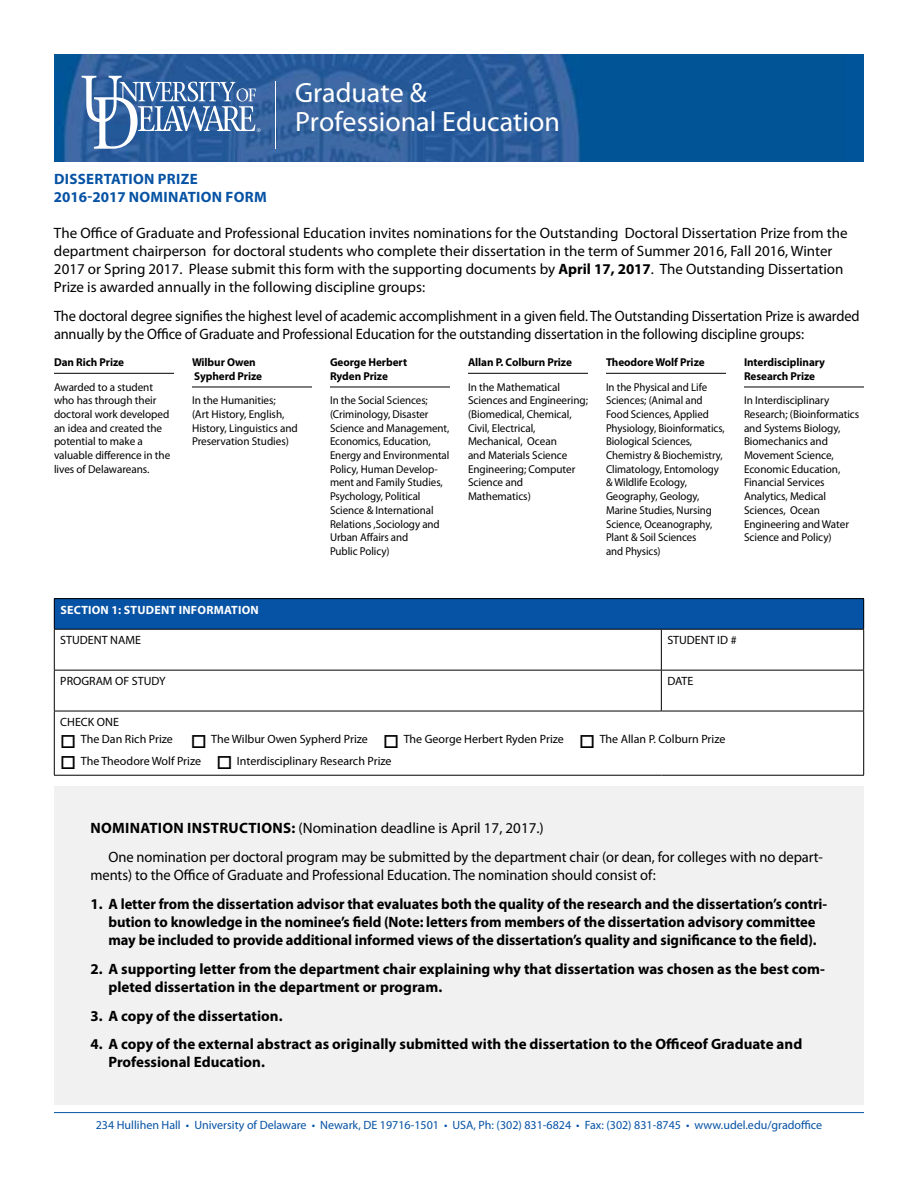
<style>
.page{position:relative;width:918px;height:1188px;background:#fff}
.page>*{position:absolute;margin:0;border:0;box-sizing:border-box;transform-origin:0 0}
.t1{font:27.9px/29.7px "Myriad Pro";color:#fff}
.t2{font:15px/18px "Myriad Pro";letter-spacing:-.005em;color:#000}
.t3{font:700 15px/18px "Myriad Pro";letter-spacing:-.005em;color:#000}
.t4{font:15px/18px "Myriad Pro";letter-spacing:-.005em;color:#000;scale:.96 1}
.t5{font:700 15px/18px "Myriad Pro";letter-spacing:.02em;color:#0652a4}
.t6{font:12px "Myriad Pro";color:#000}
.t7{font:12px "Myriad Pro";color:#0652a4}
.t8{font:700 12px "Myriad Pro";letter-spacing:.02em;color:#fff}
.t9{font:11.4px/13.6px "Myriad Pro";letter-spacing:-.005em;color:#000}
.t10{font:11.4px/13.6px "Myriad Pro";letter-spacing:-.005em;color:#000;scale:.95 1}
.t11{font:11.4px/13.6px "Myriad Pro";letter-spacing:-.005em;color:#000;scale:.96 1}
.t12{font:700 11.4px/13.6px "Myriad Pro";letter-spacing:-.005em;color:#000}
.s1{font-weight:700}
</style>
<div class="page">
<img style="left:54px;top:54px;width:810px;height:108px">
<svg style="left:82px;top:76px;width:179px;height:73px"></svg>
<hr style="left:276px;top:81px;width:1px;height:68px;background:#fff">
<hr style="left:54px;top:373px;width:120px;height:1px;background:#000">
<hr style="left:192px;top:387px;width:120px;height:1px;background:#000">
<hr style="left:330px;top:387px;width:120px;height:1px;background:#000">
<hr style="left:468px;top:373px;width:120px;height:1px;background:#000">
<hr style="left:606px;top:373px;width:120px;height:1px;background:#000">
<hr style="left:744px;top:387px;width:120px;height:1px;background:#000">
<hr style="left:54px;top:1112px;width:810px;height:1px;background:#0652a4">
<div style="left:54px;top:599px;width:810px;height:30px;background:#0652a4"></div>
<hr style="left:54px;top:598px;width:607px;height:1px;background:#000">
<hr style="left:54px;top:599px;width:1px;height:30px;background:#000">
<hr style="left:661px;top:598px;width:203px;height:1px;background:#000">
<hr style="left:863px;top:599px;width:1px;height:30px;background:#000">
<hr style="left:54px;top:629px;width:607px;height:1px;background:#000">
<hr style="left:54px;top:630px;width:1px;height:40px;background:#000">
<hr style="left:661px;top:629px;width:203px;height:1px;background:#000">
<hr style="left:661px;top:630px;width:1px;height:40px;background:#000">
<hr style="left:863px;top:630px;width:1px;height:40px;background:#000">
<hr style="left:54px;top:670px;width:607px;height:1px;background:#000">
<hr style="left:54px;top:670px;width:1px;height:41px;background:#000">
<hr style="left:661px;top:670px;width:203px;height:1px;background:#000">
<hr style="left:661px;top:670px;width:1px;height:41px;background:#000">
<hr style="left:863px;top:670px;width:1px;height:41px;background:#000">
<hr style="left:54px;top:711px;width:607px;height:1px;background:#000">
<hr style="left:54px;top:711px;width:1px;height:64px;background:#000">
<hr style="left:661px;top:711px;width:203px;height:1px;background:#000">
<hr style="left:863px;top:711px;width:1px;height:64px;background:#000">
<hr style="left:54px;top:775px;width:607px;height:1px;background:#000">
<hr style="left:661px;top:775px;width:203px;height:1px;background:#000">
<div style="left:54px;top:786px;width:810px;height:319px;background:#f1f1f2"></div>
<h1 class="t1" style="left:295px;top:78px;width:266px">Graduate &amp;<br>Professional Education</h1>
<p class="t5" style="left:54px;top:170px;width:214px">DISSERTATION PRIZE<br>2016-2017 NOMINATION FORM</p>
<p class="t2" style="left:54px;top:224px;width:795px">The Office of Graduate and Professional Education invites nominations for the Outstanding Doctoral Dissertation Prize from the department chairperson for doctoral students who complete their dissertation in the term of Summer 2016, Fall 2016, Winter 2017 or Spring 2017. Please submit this form with the supporting documents by <span class="s1">April 17, 2017</span>. The Outstanding Dissertation Prize is awarded annually in the following discipline groups:</p>
<p class="t4" style="left:54px;top:307px;width:841px">The doctoral degree signifies the highest level of academic accomplishment in a given field. The Outstanding Dissertation Prize is awarded annually by the Office of Graduate and Professional Education for the outstanding dissertation in the following discipline groups:</p>
<p class="t12" style="left:54px;top:356px;width:72px">Dan Rich Prize</p>
<p class="t9" style="left:54px;top:380px;width:118px">Awarded to a student who has through their doctoral work developed an idea and created the potential to make a valuable difference in the lives of Delawareans.</p>
<p class="t12" style="left:606px;top:356px;width:100px">Theodore Wolf Prize</p>
<p class="t10" style="left:606px;top:380px;width:127px">In the Physical and Life<br>Sciences; (Animal and<br>Food Sciences, Applied<br>Physiology, Bioinformatics,<br>Biological Sciences,<br>Chemistry &amp; Biochemistry,<br>Climatology, Entomology &amp; Wildlife Ecology,<br>Geography, Geology,<br>Marine Studies, Nursing<br>Science, Oceanography,<br>Plant &amp; Soil Sciences<br>and Physics)</p>
<p class="t12" style="left:192px;top:356px;width:72px">Wilbur Owen<br>Sypherd Prize</p>
<p class="t9" style="left:192px;top:394px;width:107px">In the Humanities;<br>(Art History, English,<br>History, Linguistics and<br>Preservation Studies)</p>
<p class="t12" style="left:330px;top:356px;width:79px">George Herbert<br>Ryden Prize</p>
<p class="t11" style="left:330px;top:394px;width:126px">In the Social Sciences; (Criminology, Disaster<br>Science and Management,<br>Economics, Education,<br>Energy and Environmental<br>Policy, Human Develop&shy;ment and Family Studies,<br>Psychology, Political<br>Science &amp; International<br>Relations ,Sociology and<br>Urban Affairs and<br>Public Policy)</p>
<p class="t12" style="left:468px;top:356px;width:105px">Allan P. Colburn Prize</p>
<p class="t9" style="left:468px;top:380px;width:122px">In the Mathematical<br>Sciences and Engineering; (Biomedical, Chemical,<br>Civil, Electrical,<br>Mechanical, Ocean<br>and Materials Science<br>Engineering; Computer<br>Science and<br>Mathematics)</p>
<p class="t12" style="left:744px;top:356px;width:83px">Interdisciplinary<br>Research Prize</p>
<p class="t9" style="left:744px;top:394px;width:117px">In Interdisciplinary<br>Research; (Bioinformatics and Systems Biology,<br>Biomechanics and<br>Movement Science,<br>Economic Education,<br>Financial Services<br>Analytics, Medical<br>Sciences, Ocean<br>Engineering and Water<br>Science and Policy)</p>
<p class="t8" style="left:60px;top:603px;width:200px">SECTION 1: STUDENT INFORMATION</p>
<p class="t6" style="left:60px;top:634px;width:82px">STUDENT NAME</p>
<p class="t6" style="left:667px;top:634px;width:71px">STUDENT ID #</p>
<p class="t6" style="left:60px;top:675px;width:107px">PROGRAM OF STUDY</p>
<p class="t6" style="left:667px;top:675px;width:28px">DATE</p>
<p class="t6" style="left:60px;top:715px;width:60px">CHECK ONE</p>
<p class="t6" style="left:60px;top:733px;width:667px">□ The Dan Rich Prize □ The Wilbur Owen Sypherd Prize □ The George Herbert Ryden Prize □ The Allan P. Colburn Prize</p>
<p class="t6" style="left:60px;top:754px;width:333px">□ The Theodore Wolf Prize □ Interdisciplinary Research Prize</p>
<p class="t2" style="left:108px;top:814px;width:716px;line-height:28.8px;text-indent:-18px"><span class="s1">NOMINATION INSTRUCTIONS:</span> (Nomination deadline is April 17, 2017.)<br>One nomination per doctoral program may be submitted by the department chair (or dean, for colleges with no depart-</p>
<p class="t2" style="left:90px;top:866px;width:567px">ments) to the Office of Graduate and Professional Education. The nomination should consist of:</p>
<p class="t3" style="left:90px;top:895px;width:738px;text-align:center">1. A letter from the dissertation advisor that evaluates both the quality of the research and the dissertation’s contri&shy;bution to knowledge in the nominee’s field (Note: letters from members of the dissertation advisory committee may be included to provide additional informed views of the dissertation’s quality and significance to the field).</p>
<p class="t3" style="left:108px;top:960px;width:718px;text-indent:-18px">2. A supporting letter from the department chair explaining why that dissertation was chosen as the best com&shy;pleted dissertation in the department or program.</p>
<p class="t3" style="left:90px;top:1007px;width:194px">3. A copy of the dissertation.</p>
<p class="t3" style="left:108px;top:1035px;width:695px;text-indent:-18px">4. A copy of the external abstract as originally submitted with the dissertation to the Officeof Graduate and<br>Professional Education.</p>
<p class="t7" style="left:96px;top:1119px;width:728px">234 Hullihen Hall • University of Delaware • Newark, DE 19716-1501 • USA, Ph: (302) 831-6824 • Fax: (302) 831-8745 • www.udel.edu/gradoffice</p>
</div>
